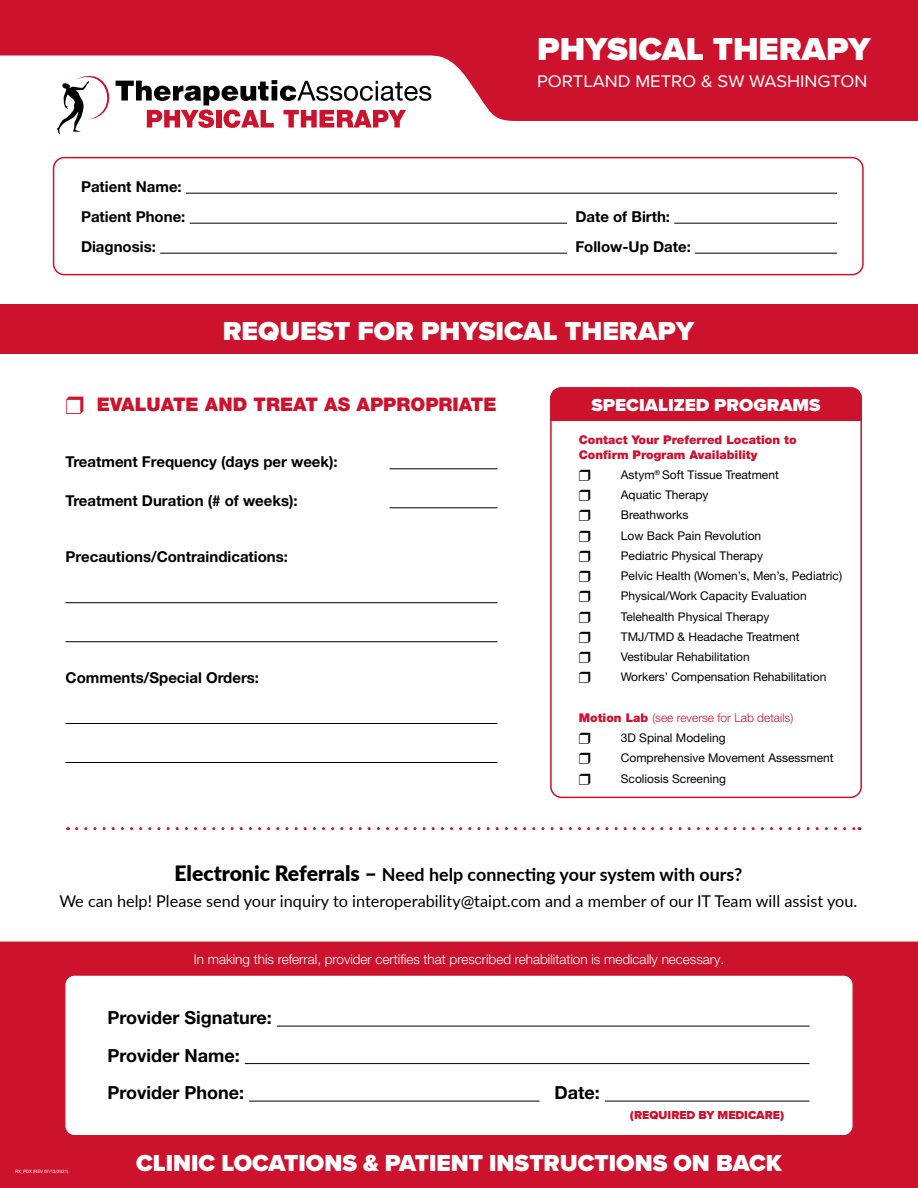
<style>
.page{position:relative;width:918px;height:1188px;background:#fff}
.page>*{position:absolute;margin:0;border:0;box-sizing:border-box;transform-origin:0 0}
.t1{font:900 33px "Proxima Nova";color:#fff}
.t2{font:900 27px "Proxima Nova";color:#fff}
.t3{font:900 24px "Proxima Nova";color:#fff}
.t4{font:900 18.75px "Helvetica Neue LT Pro";color:#cd122d}
.t5{font:700 18px/37.5px "Helvetica Neue LT Pro";color:#000}
.t6{font:900 18px "Proxima Nova";color:#fff}
.t7{font:700 17.85px "Lato";color:#000}
.t8{font:17.4px "Proxima Nova";color:#fff;scale:1.05 1}
.t9{font:16.2px "Lato";color:#000}
.t10{font:700 15px/30px "Helvetica Neue LT Pro";color:#000}
.t11{font:300 13.5px "Helvetica Neue LT Pro";color:#fff}
.t12{font:12px/20.2px "Helvetica Neue LT Pro";color:#000}
.t13{font:900 12px/15px "Helvetica Neue LT Pro";color:#cd122d}
.t14{font:900 12px "Proxima Nova";color:#cd122d}
.t15{font:4.5px "Helvetica Neue LT Pro";color:#fff}
.s1{font-weight:900;color:#cd122d}
.s2{font-weight:300;color:#cd122d}
.s3{font-weight:900;font-size:21.15px}
</style>
<div class="page">
<div style="left:0;top:305px;width:918px;height:49px;background:#cd122d"></div>
<svg style="left:0;top:0;width:918px;height:121px;background:#d4354c"></svg>
<svg style="left:57px;top:76px;width:374px;height:58px"></svg>
<div style="left:0;top:942px;width:918px;height:246px;background:#cd122d"></div>
<div style="left:53px;top:157px;width:811px;height:118px;border:2px solid #cd122d;border-radius:11px"></div>
<div style="left:550px;top:387px;width:312px;height:411px;border:2px solid #cd122d;border-radius:11px"></div>
<hr style="left:186px;top:193px;width:651px;height:1px;background:#000">
<hr style="left:190px;top:223px;width:377px;height:1px;background:#000">
<hr style="left:674px;top:223px;width:163px;height:1px;background:#000">
<hr style="left:160px;top:253px;width:407px;height:1px;background:#000">
<hr style="left:695px;top:253px;width:142px;height:1px;background:#000">
<div style="left:550px;top:387px;width:312px;height:34px;background:#cd122d"></div>
<hr style="left:390px;top:468px;width:108px;height:1px;background:#000">
<hr style="left:390px;top:507px;width:108px;height:1px;background:#000">
<div style="left:65px;top:975px;width:788px;height:161px;background:#fff;border-radius:10px"></div>
<div style="left:64px;top:974px;width:790px;height:162px;border:1px solid #cd122d;border-radius:10px"></div>
<hr style="left:277px;top:1026px;width:532px;height:1px;background:#000">
<hr style="left:245px;top:1063px;width:564px;height:1px;background:#000">
<hr style="left:249px;top:1101px;width:290px;height:1px;background:#000">
<hr style="left:605px;top:1101px;width:204px;height:1px;background:#000">
<hr style="left:66px;top:602px;width:432px;height:1px;background:#000">
<hr style="left:66px;top:641px;width:432px;height:1px;background:#000">
<hr style="left:66px;top:723px;width:432px;height:1px;background:#000">
<hr style="left:66px;top:762px;width:432px;height:1px;background:#000">
<svg style="left:77px;top:827px;width:783px;height:3px"></svg>
<p class="t10" style="left:81px;top:171px;width:106px">Patient Name:<br>Patient Phone:</p>
<h1 class="t1" style="left:537px;top:24px;width:335px">PHYSICAL THERAPY</h1>
<h3 class="t8" style="left:537px;top:68px;width:316px">PORTLAND METRO &amp; SW WASHINGTON</h3>
<p class="t10" style="left:575px;top:201px;width:96px">Date of Birth:</p>
<p class="t10" style="left:81px;top:231px;width:76px">Diagnosis:</p>
<p class="t10" style="left:575px;top:231px;width:117px">Follow-Up Date:</p>
<h2 class="t2" style="left:223px;top:311px;width:473px">REQUEST FOR PHYSICAL THERAPY</h2>
<h3 class="t4" style="left:97px;top:393px;width:401px">EVALUATE AND TREAT AS APPROPRIATE</h3>
<p class="t10" style="left:66px;top:447px;width:274px">Treatment Frequency (days per week):</p>
<p class="t10" style="left:66px;top:486px;width:234px">Treatment Duration (# of weeks):</p>
<p class="t10" style="left:66px;top:541px;width:224px">Precautions/Contraindications:</p>
<p class="t10" style="left:66px;top:662px;width:195px">Comments/Special Orders:</p>
<h3 class="t6" style="left:592px;top:392px;width:231px">SPECIALIZED PROGRAMS</h3>
<p class="t13" style="left:579px;top:432px;width:219px">Contact Your Preferred Location to<br>Confirm Program Availability</p>
<p class="t12" style="left:621px;top:464px;width:223px">Astym<sup>®</sup> Soft Tissue Treatment<br>Aquatic Therapy<br>Breathworks<br>Low Back Pain Revolution<br>Pediatric Physical Therapy<br>Pelvic Health (Women’s, Men’s, Pediatric)<br>Physical/Work Capacity Evaluation<br>Telehealth Physical Therapy<br>TMJ/TMD &amp; Headache Treatment<br>Vestibular Rehabilitation<br>Workers’ Compensation Rehabilitation</p>
<p class="t12" style="left:621px;top:707px;width:214px;text-indent:-42px"><span class="s1">Motion Lab</span> <span class="s2">(see reverse for Lab details)<br></span>3D Spinal Modeling<br>Comprehensive Movement Assessment<br>Scoliosis Screening</p>
<h3 class="t7" style="left:174px;top:861px;width:569px"><span class="s3">Electronic Referrals –</span> Need help connecting your system with ours?</h3>
<h3 class="t9" style="left:59px;top:889px;width:799px">We can help! Please send your inquiry to interoperability@taipt.com and a member of our IT Team will assist you.</h3>
<p class="t11" style="left:194px;top:951px;width:532px">In making this referral, provider certifies that prescribed rehabilitation is medically necessary.</p>
<p class="t15" style="left:15px;top:1169px;width:55px">RX_PDX (REV 07/13/2021)</p>
<h3 class="t5" style="left:107px;top:999px;width:166px">Provider Signature:<br>Provider Name:<br>Provider Phone:</h3>
<h3 class="t5" style="left:554px;top:1074px;width:47px">Date:</h3>
<p class="t14" style="left:630px;top:1106px;width:156px">(REQUIRED BY MEDICARE)</p>
<h3 class="t3" style="left:136px;top:1145px;width:647px">CLINIC LOCATIONS &amp; PATIENT INSTRUCTIONS ON BACK</h3>
</div>
